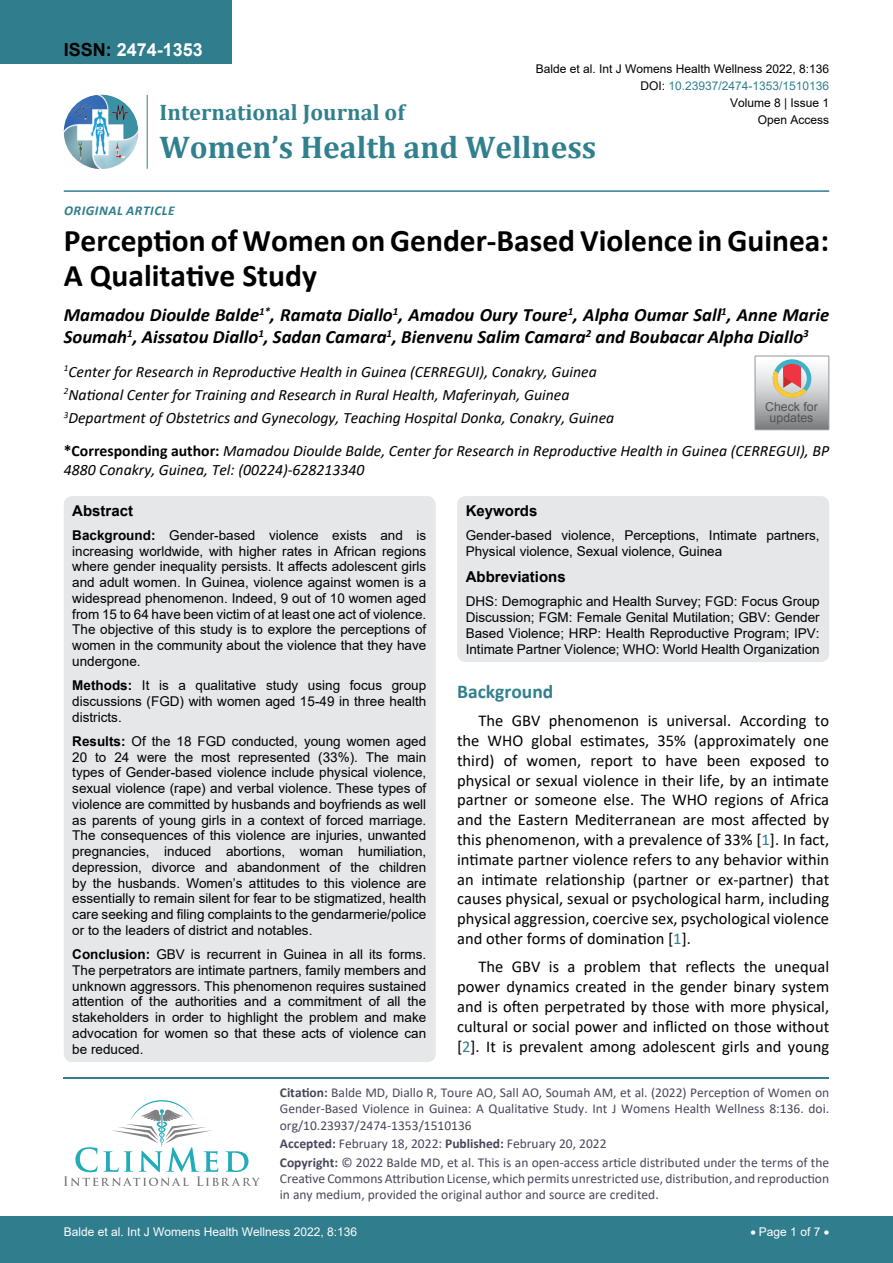
<style>
.page{position:relative;width:893px;height:1263px;background:#fff}
.page>*{position:absolute;margin:0;border:0;box-sizing:border-box;transform-origin:0 0}
.t1{font:700 31.5px/34.5px "Calibri";color:#000}
.t2{font:700 31.5px "Cambria";color:#30808d}
.t3{font:700 22.5px "Cambria";color:#30808d}
.t4{font:700 19.5px "Calibri";color:#30808d}
.t5{font:italic 700 18.75px/22.5px "Calibri";color:#000}
.t6{font:700 18px "Arial";color:#fff}
.t7{font:16.5px/19.8px "Calibri";color:#000;text-align:justify}
.t8{font:italic 15.75px/23.1px "Calibri";color:#000}
.t9{font:700 15px "Arial";color:#000}
.t10{font:13.5px/15.8px "Arial";color:#000;text-align:justify}
.t11{font:13.5px/16.2px "Calibri";color:#47475c}
.t12{font:italic 700 13.5px "Calibri";letter-spacing:.04em;color:#307d8d}
.t13{font:12.3px/10.5px "Arial";color:#535353;text-align:center}
.t14{font:12px "Arial";color:#000}
.t15{font:12px "Arial";color:#fff}
.t16{font:12px "Arial";color:#30808d}
.s1{color:#000}
.s2{font-weight:700;font-style:normal}
.s3{font-weight:700}
.s4{color:#30808d}
</style>
<div class="page">
<hr style="left:64px;top:1077px;width:765px;height:1px;background:#30808d">
<svg style="left:64px;top:1100px;width:196px;height:86px"></svg>
<div style="left:0;top:1217px;width:893px;height:46px;background:#307d8d"></div>
<div style="left:0;top:0;width:231px;height:64px;background:#307d8d"></div>
<hr style="left:64px;top:190px;width:765px;height:2px;background:#307d8d">
<img style="left:64px;top:95px;width:74px;height:74px;border-radius:37px">
<hr style="left:147px;top:95px;width:1px;height:74px;background:#307d8d">
<div style="left:64px;top:496px;width:372px;height:566px;background:#e6e7e8;border-radius:9px"></div>
<div style="left:457px;top:496px;width:372px;height:166px;background:#e6e7e8;border-radius:9px"></div>
<svg style="left:755px;top:356px;width:74px;height:74px;background:#bdb6b3"></svg>
<h3 class="t6" style="left:64px;top:37px;width:141px"><span class="s1">ISSN:</span> 2474-1353</h3>
<p class="t14" style="left:536px;top:60px;width:295px">Balde et al. Int J Womens Health Wellness 2022, 8:136</p>
<p class="t14" style="left:730px;top:95px;width:101px">Volume 8 | Issue 1</p>
<p class="t16" style="left:640px;top:77px;width:190px"><span class="s1">DOI:</span> 10.23937/2474-1353/1510136</p>
<h2 class="t3" style="left:160px;top:96px;width:247px">International Journal of</h2>
<h1 class="t2" style="left:160px;top:125px;width:438px">Women’s Health and Wellness</h1>
<p class="t14" style="left:758px;top:112px;width:73px">Open Access</p>
<p class="t12" style="left:64px;top:201px;width:112px">Original Article</p>
<h1 class="t1" style="left:64px;top:223px;width:767px">Perception of Women on Gender-Based Violence in Guinea:<br>A Qualitative Study</h1>
<h3 class="t5" style="left:64px;top:303px;width:767px">Mamadou Dioulde Balde<sup>1*</sup>, Ramata Diallo<sup>1</sup>, Amadou Oury Toure<sup>1</sup>, Alpha Oumar Sall<sup>1</sup>, Anne Marie<br>Soumah<sup>1</sup>, Aissatou Diallo<sup>1</sup>, Sadan Camara<sup>1</sup>, Bienvenu Salim Camara<sup>2</sup> and Boubacar Alpha Diallo<sup>3</sup></h3>
<p class="t8" style="left:64px;top:359px;width:552px"><sup>1</sup>Center for Research in Reproductive Health in Guinea (CERREGUI), Conakry, Guinea<br><sup>2</sup>National Center for Training and Research in Rural Health, Maferinyah, Guinea<br><sup>3</sup>Department of Obstetrics and Gynecology, Teaching Hospital Donka, Conakry, Guinea</p>
<p class="t13" style="left:765px;top:401px;width:54px">Check for updates</p>
<p class="t8" style="left:64px;top:441px;width:767px;line-height:18.9px"><span class="s2">*Corresponding author:</span> Mamadou Dioulde Balde, Center for Research in Reproductive Health in Guinea (CERREGUI), BP<br>4880 Conakry, Guinea, Tel: (00224)-628213340</p>
<p class="t9" style="left:72px;top:500px;width:62px">Abstract</p>
<p class="t10" style="left:72px;top:527px;width:355px"><span class="s3">Background:</span> Gender-based violence exists and is increasing worldwide, with higher rates in African regions where gender inequality persists. It affects adolescent girls and adult women. In Guinea, violence against women is a widespread phenomenon. Indeed, 9 out of 10 women aged from 15 to 64 have been victim of at least one act of violence.<br>The objective of this study is to explore the perceptions of women in the community about the violence that they have undergone.</p>
<p class="t10" style="left:72px;top:677px;width:355px"><span class="s3">Methods:</span> It is a qualitative study using focus group discussions (FGD) with women aged 15-49 in three health districts.</p>
<p class="t10" style="left:72px;top:733px;width:356px"><span class="s3">Results:</span> Of the 18 FGD conducted, young women aged 20 to 24 were the most represented (33%). The main types of Gender-based violence include physical violence, sexual violence (rape) and verbal violence. These types of violence are committed by husbands and boyfriends as well as parents of young girls in a context of forced marriage.<br>The consequences of this violence are injuries, unwanted pregnancies, induced abortions, woman humiliation, depression, divorce and abandonment of the children by the husbands. Women’s attitudes to this violence are essentially to remain silent for fear to be stigmatized, health care seeking and filing complaints to the gendarmerie/police or to the leaders of district and notables.</p>
<p class="t10" style="left:72px;top:946px;width:356px"><span class="s3">Conclusion:</span> GBV is recurrent in Guinea in all its forms.<br>The perpetrators are intimate partners, family members and unknown aggressors. This phenomenon requires sustained attention of the authorities and a commitment of all the stakeholders in order to highlight the problem and make advocation for women so that these acts of violence can be reduced.</p>
<p class="t9" style="left:466px;top:500px;width:73px">Keywords</p>
<p class="t10" style="left:466px;top:527px;width:355px">Gender-based violence, Perceptions, Intimate partners,<br>Physical violence, Sexual violence, Guinea</p>
<p class="t9" style="left:466px;top:566px;width:102px">Abbreviations</p>
<p class="t10" style="left:466px;top:594px;width:355px">DHS: Demographic and Health Survey; FGD: Focus Group Discussion; FGM: Female Genital Mutilation; GBV: Gender Based Violence; HRP: Health Reproductive Program; IPV:<br>Intimate Partner Violence; WHO: World Health Organization</p>
<h3 class="t4" style="left:457px;top:678px;width:98px">Background</h3>
<p class="t7" style="left:457px;top:710px;width:374px;text-indent:21px">The GBV phenomenon is universal. According to the WHO global estimates, 35% (approximately one third) of women, report to have been exposed to physical or sexual violence in their life, by an intimate partner or someone else. The WHO regions of Africa and the Eastern Mediterranean are most affected by this phenomenon, with a prevalence of 33% [<span class="s4">1</span>]. In fact, intimate partner violence refers to any behavior within an intimate relationship (partner or ex-partner) that causes physical, sexual or psychological harm, including physical aggression, coercive sex, psychological violence and other forms of domination [<span class="s4">1</span>].</p>
<p class="t7" style="left:457px;top:956px;width:374px;text-indent:21px">The GBV is a problem that reflects the unequal power dynamics created in the gender binary system and is often perpetrated by those with more physical, cultural or social power and inflicted on those without [<span class="s4">2</span>]. It is prevalent among adolescent girls and young</p>
<p class="t11" style="left:280px;top:1084px;width:551px;text-align:justify"><span class="s3">Citation:</span> Balde MD, Diallo R, Toure AO, Sall AO, Soumah AM, et al. (2022) Perception of Women on Gender-Based Violence in Guinea: A Qualitative Study. Int J Womens Health Wellness 8:136. doi. org/10.23937/2474-1353/1510136</p>
<p class="t11" style="left:280px;top:1134px;width:551px;line-height:18.6px"><span class="s3">Accepted:</span> February 18, 2022: <span class="s3">Published:</span> February 20, 2022<br><span class="s3">Copyright:</span> © 2022 Balde MD, et al. This is an open-access article distributed under the terms of the</p>
<p class="t11" style="left:280px;top:1170px;width:551px">Creative Commons Attribution License, which permits unrestricted use, distribution, and reproduction in any medium, provided the original author and source are credited.</p>
<p class="t15" style="left:64px;top:1223px;width:295px">Balde et al. Int J Womens Health Wellness 2022, 8:136</p>
<p class="t15" style="left:750px;top:1223px;width:80px">• Page 1 of 7 •</p>
</div>
